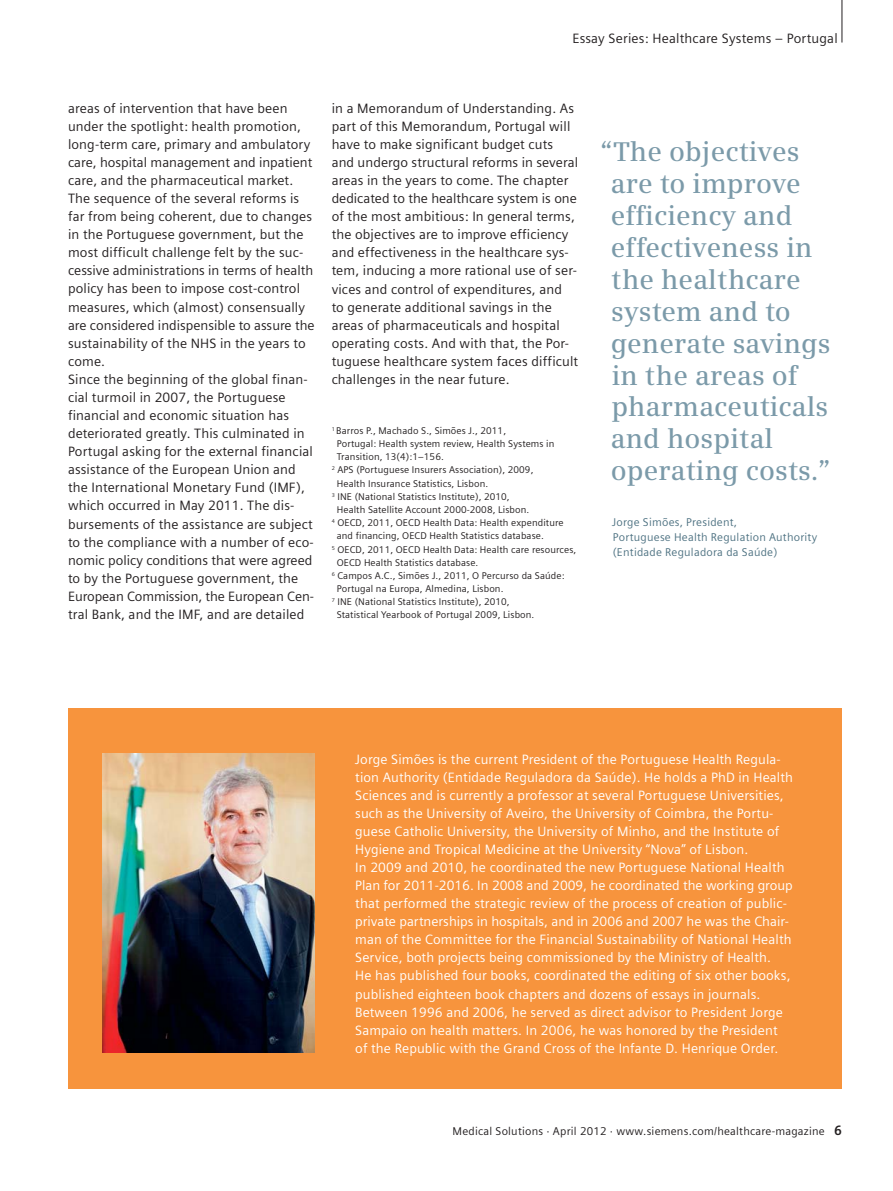
<style>
.page{position:relative;width:893px;height:1191px;background:#fff}
.page>*{position:absolute;margin:0;border:0;box-sizing:border-box;transform-origin:0 0}
.t1{font:600 27px/32px "Siemens Serif";letter-spacing:.005em;color:#7b9aa9}
.t2{font:13.5px/18px "Siemens Sans";letter-spacing:.01em;color:#231f20}
.t3{font:13.5px/18px "Siemens Sans";letter-spacing:.01em;color:#fff}
.t4{font:11.25px/14.9px "Siemens Sans";letter-spacing:.02em;color:#4e7282}
.t5{font:11.25px "Siemens Sans";letter-spacing:.02em;color:#231f20}
.t6{font:9.75px "Siemens Sans";letter-spacing:.01em;color:#231f20}
.s1{font-weight:700;font-size:13.5px}
</style>
<div class="page">
<hr style="left:842px;top:0;width:1px;height:43px;background:#231f20">
<div style="left:68px;top:708px;width:774px;height:381px;background:#f7943d"></div>
<img style="left:102px;top:753px;width:213px;height:299px">
<p class="t2" style="left:572px;top:30px;width:267px">Essay Series: Healthcare Systems – Portugal</p>
<p class="t2" style="left:68px;top:100px;width:248px">areas of intervention that have been under the spotlight: health promotion, long-term care, primary and ambulatory care, hospital management and inpatient care, and the pharmaceutical market.<br>The sequence of the several reforms is far from being coherent, due to changes in the Portuguese government, but the most difficult challenge felt by the suc&shy;cessive administrations in terms of health policy has been to impose cost-control measures, which (almost) consensually are considered indispensible to assure the sustainability of the NHS in the years to come.<br>Since the beginning of the global finan&shy;cial turmoil in 2007, the Portuguese financial and economic situation has deteriorated greatly. This culminated in Portugal asking for the external financial assistance of the European Union and the International Monetary Fund (IMF), which occurred in May 2011. The dis&shy;bursements of the assistance are subject to the compliance with a number of eco&shy;nomic policy conditions that were agreed to by the Portuguese government, the European Commission, the European Cen&shy;tral Bank, and the IMF, and are detailed</p>
<p class="t2" style="left:332px;top:100px;width:248px">in a Memorandum of Understanding. As part of this Memorandum, Portugal will have to make significant budget cuts and undergo structural reforms in several areas in the years to come. The chapter dedicated to the healthcare system is one of the most ambitious: In general terms, the objectives are to improve efficiency and effectiveness in the healthcare sys&shy;tem, inducing a more rational use of ser&shy;vices and control of expenditures, and<br>to generate additional savings in the areas of pharmaceuticals and hospital operating costs. And with that, the Por&shy;tuguese healthcare system faces difficult challenges in the near future.</p>
<p class="t6" style="left:332px;top:426px;width:176px"><sup>1</sup> Barros P., Machado S., Simões J., 2011,</p>
<p class="t6" style="left:337px;top:439px;width:219px">Portugal: Health system review, Health Systems in</p>
<p class="t6" style="left:337px;top:452px;width:109px">Transition, 13(4):1–156.</p>
<p class="t6" style="left:332px;top:465px;width:203px"><sup>2</sup> APS (Portuguese Insurers Association), 2009,</p>
<p class="t6" style="left:337px;top:478px;width:153px">Health Insurance Statistics, Lisbon.</p>
<p class="t6" style="left:332px;top:492px;width:180px"><sup>3</sup> INE (National Statistics Institute), 2010,</p>
<p class="t6" style="left:337px;top:505px;width:194px">Health Satellite Account 2000-2008, Lisbon.</p>
<p class="t6" style="left:332px;top:518px;width:233px"><sup>4</sup> OECD, 2011, OECD Health Data: Health expenditure</p>
<p class="t6" style="left:337px;top:531px;width:209px">and financing, OECD Health Statistics database.</p>
<p class="t6" style="left:332px;top:544px;width:246px"><sup>5</sup> OECD, 2011, OECD Health Data: Health care resources,</p>
<p class="t6" style="left:337px;top:558px;width:143px">OECD Health Statistics database.</p>
<p class="t6" style="left:332px;top:571px;width:234px"><sup>6</sup> Campos A.C., Simões J., 2011, O Percurso da Saúde:</p>
<p class="t6" style="left:337px;top:584px;width:168px">Portugal na Europa, Almedina, Lisbon.</p>
<p class="t6" style="left:332px;top:597px;width:180px"><sup>7</sup> INE (National Statistics Institute), 2010,</p>
<p class="t6" style="left:337px;top:610px;width:199px">Statistical Yearbook of Portugal 2009, Lisbon.</p>
<h1 class="t1" style="left:611px;top:137px;width:221px;text-indent:-11px">“The objectives are to improve efficiency and effectiveness in the healthcare system and to generate savings in the areas of pharmaceuticals and hospital operating costs.”</h1>
<p class="t4" style="left:612px;top:515px;width:206px">Jorge Simões, President,<br>Portuguese Health Regulation Authority (Entidade Reguladora da Saúde)</p>
<p class="t3" style="left:355px;top:750px;width:439px">Jorge Simões is the current President of the Portuguese Health Regula&shy;tion Authority (Entidade Reguladora da Saúde). He holds a PhD in Health Sciences and is currently a professor at several Portuguese Universities, such as the University of Aveiro, the University of Coimbra, the Portu&shy;guese Catholic University, the University of Minho, and the Institute of Hygiene and Tropical Medicine at the University “Nova” of Lisbon.<br>In 2009 and 2010, he coordinated the new Portuguese National Health Plan for 2011-2016. In 2008 and 2009, he coordinated the working group that performed the strategic review of the process of creation of public&shy;private partnerships in hospitals, and in 2006 and 2007 he was the Chair&shy;man of the Committee for the Financial Sustainability of National Health Service, both projects being commissioned by the Ministry of Health.<br>He has published four books, coordinated the editing of six other books, published eighteen book chapters and dozens of essays in journals.<br>Between 1996 and 2006, he served as direct advisor to President Jorge Sampaio on health matters. In 2006, he was honored by the President of the Republic with the Grand Cross of the Infante D. Henrique Order.</p>
<p class="t5" style="left:453px;top:1126px;width:391px">Medical Solutions · April 2012 · www.siemens.com/healthcare-magazine <span class="s1">6</span></p>
</div>
